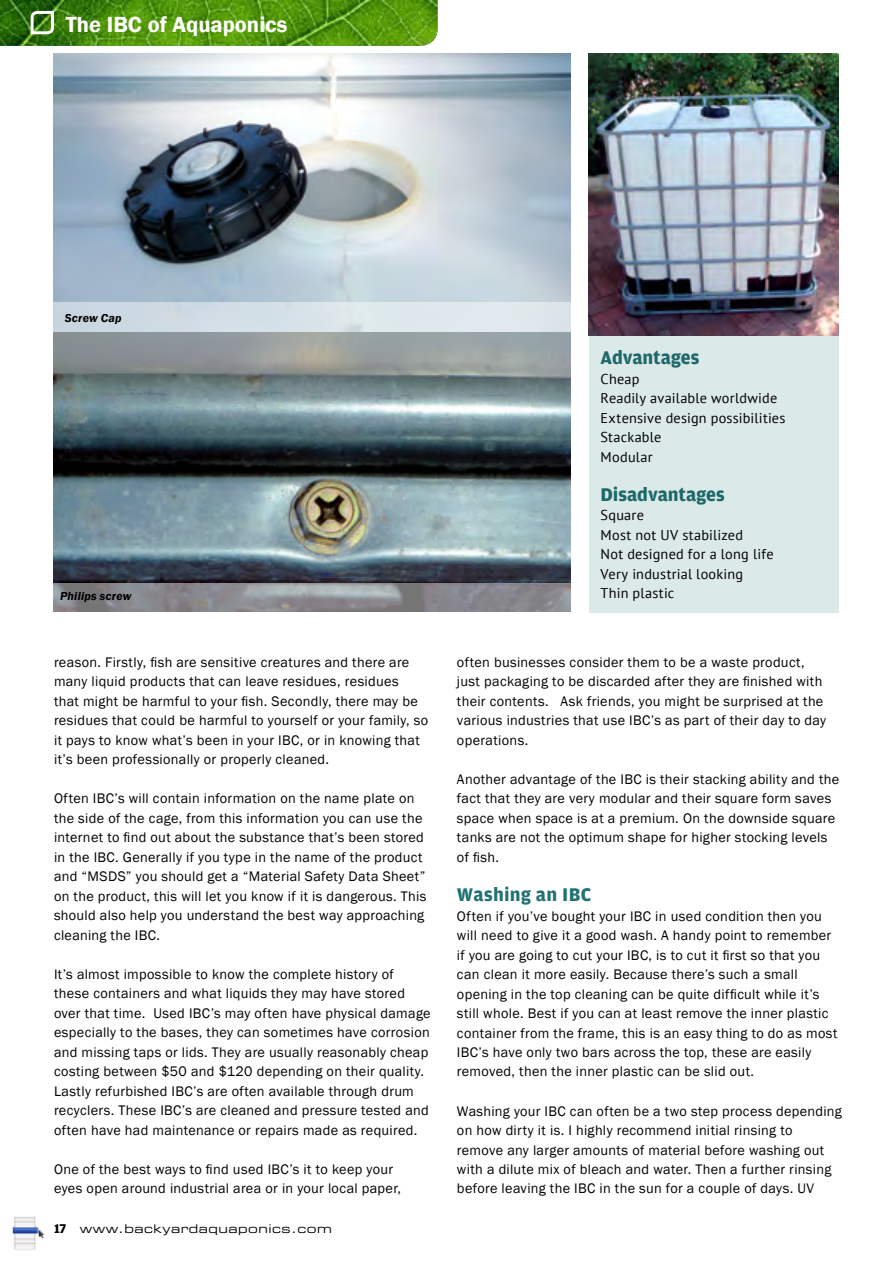
<style>
.page{position:relative;width:893px;height:1263px;background:#fff}
.page>*{position:absolute;margin:0;border:0;box-sizing:border-box;transform-origin:0 0}
.t1{font:600 22.5px "Franklin Gothic";color:#fff}
.t2{font:700 19.5px "Amplitude";color:#227273}
.t3{font:14.25px/19.5px "Franklin Gothic";letter-spacing:.02em;color:#000}
.t4{font:14.25px/19.5px "PT Sans";letter-spacing:.015em;color:#000}
.t5{font:12px "Eurostile LT Std Ex 2";letter-spacing:.04em;color:#000}
.t6{font:italic 600 12px "Franklin Gothic";letter-spacing:.015em;color:#000}
.s1{font-family:"Amplitude";font-weight:700;font-size:13.5px}
</style>
<div class="page">
<img style="left:589px;top:53px;width:249px;height:283px">
<img style="left:53px;top:53px;width:517px;height:530px">
<div style="left:589px;top:336px;width:249px;height:276px;background:#dbe9e8"></div>
<div style="left:53px;top:302px;width:517px;height:29px;background:linear-gradient(to right,#c9d6e0,#e4ecef)"></div>
<svg style="left:53px;top:583px;width:517px;height:29px;background:#8a8b8f"></svg>
<img style="left:12px;top:1216px;width:33px;height:34px">
<svg style="left:0;top:0;width:437px;height:46px;background:#4f9113"></svg>
<h1 class="t1" style="left:66px;top:10px;width:223px">The IBC of Aquaponics</h1>
<p class="t6" style="left:65px;top:311px;width:58px">Screw Cap</p>
<p class="t6" style="left:60px;top:589px;width:73px">Philips screw</p>
<p class="t3" style="left:54px;top:653px;width:376px">reason. Firstly, fish are sensitive creatures and there are many liquid products that can leave residues, residues<br>that might be harmful to your fish. Secondly, there may be residues that could be harmful to yourself or your family, so it pays to know what’s been in your IBC, or in knowing that it’s been professionally or properly cleaned.</p>
<p class="t3" style="left:54px;top:789px;width:374px">Often IBC’s will contain information on the name plate on the side of the cage, from this information you can use the internet to find out about the substance that’s been stored in the IBC. Generally if you type in the name of the product and “MSDS” you should get a “Material Safety Data Sheet” on the product, this will let you know if it is dangerous. This should also help you understand the best way approaching cleaning the IBC.</p>
<p class="t3" style="left:54px;top:965px;width:378px">It’s almost impossible to know the complete history of these containers and what liquids they may have stored over that time. Used IBC’s may often have physical damage especially to the bases, they can sometimes have corrosion and missing taps or lids. They are usually reasonably cheap costing between $50 and $120 depending on their quality.<br>Lastly refurbished IBC’s are often available through drum recyclers. These IBC’s are cleaned and pressure tested and often have had maintenance or repairs made as required.</p>
<p class="t3" style="left:54px;top:1160px;width:349px">One of the best ways to find used IBC’s it to keep your eyes open around industrial area or in your local paper,</p>
<p class="t5" style="left:54px;top:1221px;width:279px"><span class="s1">17</span> www.backyardaquaponics.com</p>
<h2 class="t2" style="left:601px;top:347px;width:100px">Advantages</h2>
<p class="t4" style="left:601px;top:369px;width:186px">Cheap<br>Readily available worldwide<br>Extensive design possibilities<br>Stackable<br>Modular</p>
<h2 class="t2" style="left:601px;top:483px;width:126px">Disadvantages</h2>
<p class="t4" style="left:601px;top:505px;width:174px">Square<br>Most not UV stabilized<br>Not designed for a long life<br>Very industrial looking<br>Thin plastic</p>
<p class="t3" style="left:457px;top:653px;width:371px">often businesses consider them to be a waste product, just packaging to be discarded after they are finished with their contents. Ask friends, you might be surprised at the various industries that use IBC’s as part of their day to day operations.</p>
<p class="t3" style="left:457px;top:770px;width:384px">Another advantage of the IBC is their stacking ability and the fact that they are very modular and their square form saves space when space is at a premium. On the downside square tanks are not the optimum shape for higher stocking levels of fish.</p>
<h2 class="t2" style="left:457px;top:884px;width:136px">Washing an IBC</h2>
<p class="t3" style="left:457px;top:906px;width:382px">Often if you’ve bought your IBC in used condition then you will need to give it a good wash. A handy point to remember if you are going to cut your IBC, is to cut it first so that you can clean it more easily. Because there’s such a small opening in the top cleaning can be quite difficult while it’s still whole. Best if you can at least remove the inner plastic container from the frame, this is an easy thing to do as most IBC’s have only two bars across the top, these are easily removed, then the inner plastic can be slid out.</p>
<p class="t3" style="left:457px;top:1101px;width:386px">Washing your IBC can often be a two step process depending on how dirty it is. I highly recommend initial rinsing to remove any larger amounts of material before washing out with a dilute mix of bleach and water. Then a further rinsing before leaving the IBC in the sun for a couple of days. UV</p>
</div>
